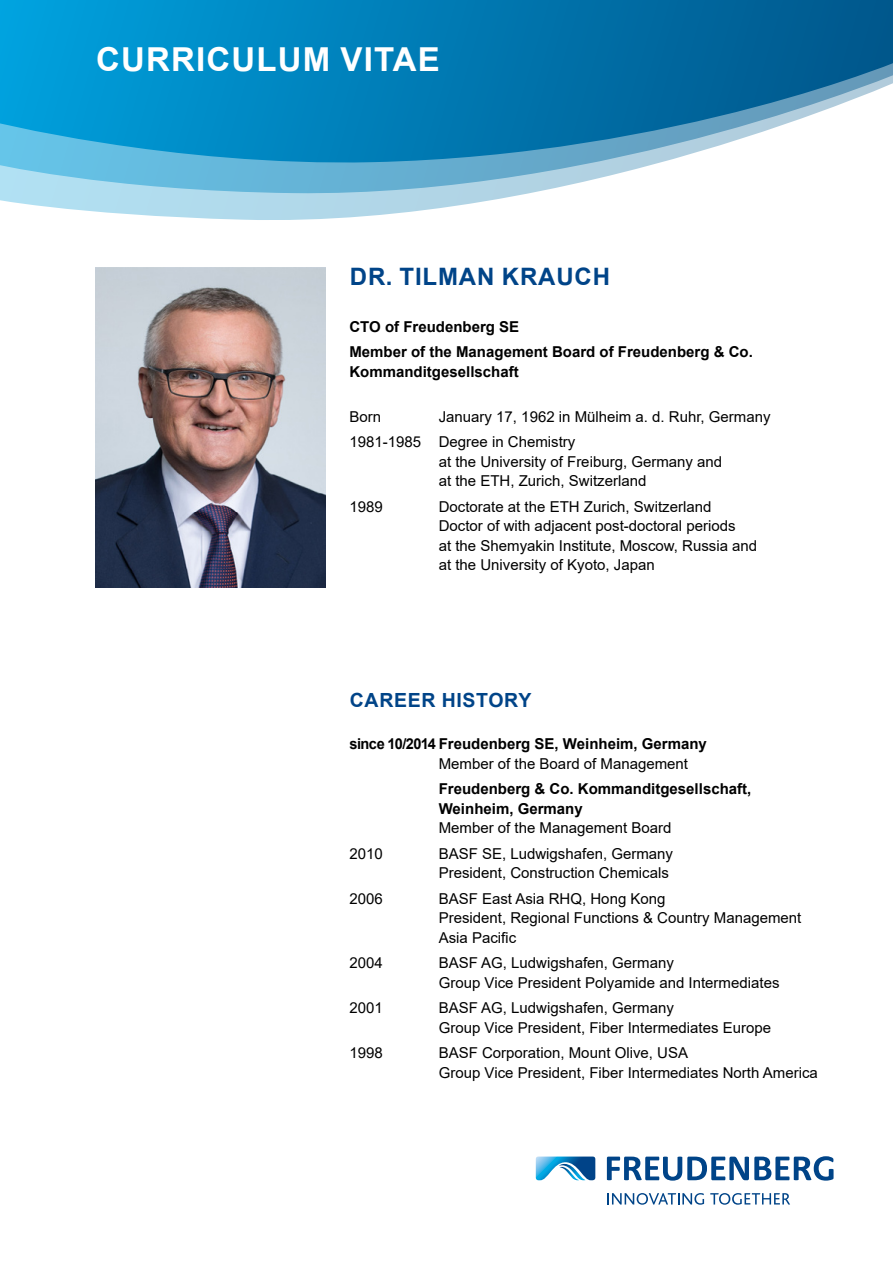
<style>
.page{position:relative;width:893px;height:1263px;background:#fff}
.page>*{position:absolute;margin:0;border:0;box-sizing:border-box;transform-origin:0 0}
.t1{font:700 33px "Arial";letter-spacing:.035em;color:#fff}
.t2{font:700 24px "Arial";letter-spacing:.035em;color:#048}
.t3{font:700 19.5px "Arial";letter-spacing:.035em;color:#048}
.t4{font:15px/19.5px "Arial";color:#000}
.t5{font:700 15px/25.5px "Arial";color:#000}
</style>
<div class="page">
<div style="left:0;top:0;width:893px;height:224px;background:linear-gradient(to right,#00a1de,#00558a)"></div>
<svg style="left:0;top:58px;width:893px;height:12px;background:#007ab3"></svg>
<svg style="left:0;top:70px;width:893px;height:8px;background:#037cb4"></svg>
<svg style="left:0;top:78px;width:893px;height:510px"></svg>
<svg style="left:607px;top:1156px;width:226px;height:24px"></svg>
<svg style="left:536px;top:1156px;width:59px;height:24px"></svg>
<svg style="left:607px;top:1193px;width:97px;height:12px"></svg>
<svg style="left:710px;top:1193px;width:80px;height:12px"></svg>
<img style="left:96px;top:268px;width:230px;height:319px">
<h1 class="t1" style="left:96px;top:36px;width:345px">CURRICULUM VITAE</h1>
<h2 class="t2" style="left:350px;top:260px;width:262px">DR. TILMAN KRAUCH</h2>
<p class="t5" style="left:349px;top:314px;width:405px">CTO of Freudenberg SE<br>Member of the Management Board of Freudenberg &amp; Co.</p>
<p class="t5" style="left:349px;top:359px;width:171px">Kommanditgesellschaft</p>
<p class="t4" style="left:349px;top:407px;width:33px">Born</p>
<p class="t4" style="left:349px;top:404px;width:423px;line-height:25.5px;text-indent:89px">January 17, 1962 in Mülheim a. d. Ruhr, Germany<br>1981-1985 Degree in Chemistry</p>
<p class="t4" style="left:439px;top:452px;width:285px">at the University of Freiburg, Germany and at the ETH, Zurich, Switzerland</p>
<p class="t4" style="left:349px;top:497px;width:35px">1989</p>
<p class="t4" style="left:439px;top:497px;width:320px">Doctorate at the ETH Zurich, Switzerland Doctor of with adjacent post-doctoral periods<br>at the Shemyakin Institute, Moscow, Russia and at the University of Kyoto, Japan</p>
<h3 class="t3" style="left:350px;top:687px;width:183px">CAREER HISTORY</h3>
<p class="t5" style="left:349px;top:731px;width:359px">since 10/2014 Freudenberg SE, Weinheim, Germany</p>
<p class="t4" style="left:439px;top:754px;width:251px">Member of the Board of Management</p>
<p class="t5" style="left:439px;top:779px;width:314px;line-height:19.5px">Freudenberg &amp; Co. Kommanditgesellschaft,<br>Weinheim, Germany</p>
<p class="t4" style="left:439px;top:818px;width:234px">Member of the Management Board</p>
<p class="t4" style="left:349px;top:844px;width:35px">2010</p>
<p class="t4" style="left:439px;top:844px;width:236px">BASF SE, Ludwigshafen, Germany<br>President, Construction Chemicals</p>
<p class="t4" style="left:349px;top:889px;width:35px">2006</p>
<p class="t4" style="left:439px;top:889px;width:364px">BASF East Asia RHQ, Hong Kong<br>President, Regional Functions &amp; Country Management<br>Asia Pacific</p>
<p class="t4" style="left:349px;top:953px;width:35px">2004</p>
<p class="t4" style="left:439px;top:953px;width:342px">BASF AG, Ludwigshafen, Germany<br>Group Vice President Polyamide and Intermediates</p>
<p class="t4" style="left:349px;top:998px;width:35px">2001</p>
<p class="t4" style="left:439px;top:998px;width:334px">BASF AG, Ludwigshafen, Germany<br>Group Vice President, Fiber Intermediates Europe</p>
<p class="t4" style="left:349px;top:1043px;width:35px">1998</p>
<p class="t4" style="left:439px;top:1043px;width:381px">BASF Corporation, Mount Olive, USA<br>Group Vice President, Fiber Intermediates North America</p>
</div>
